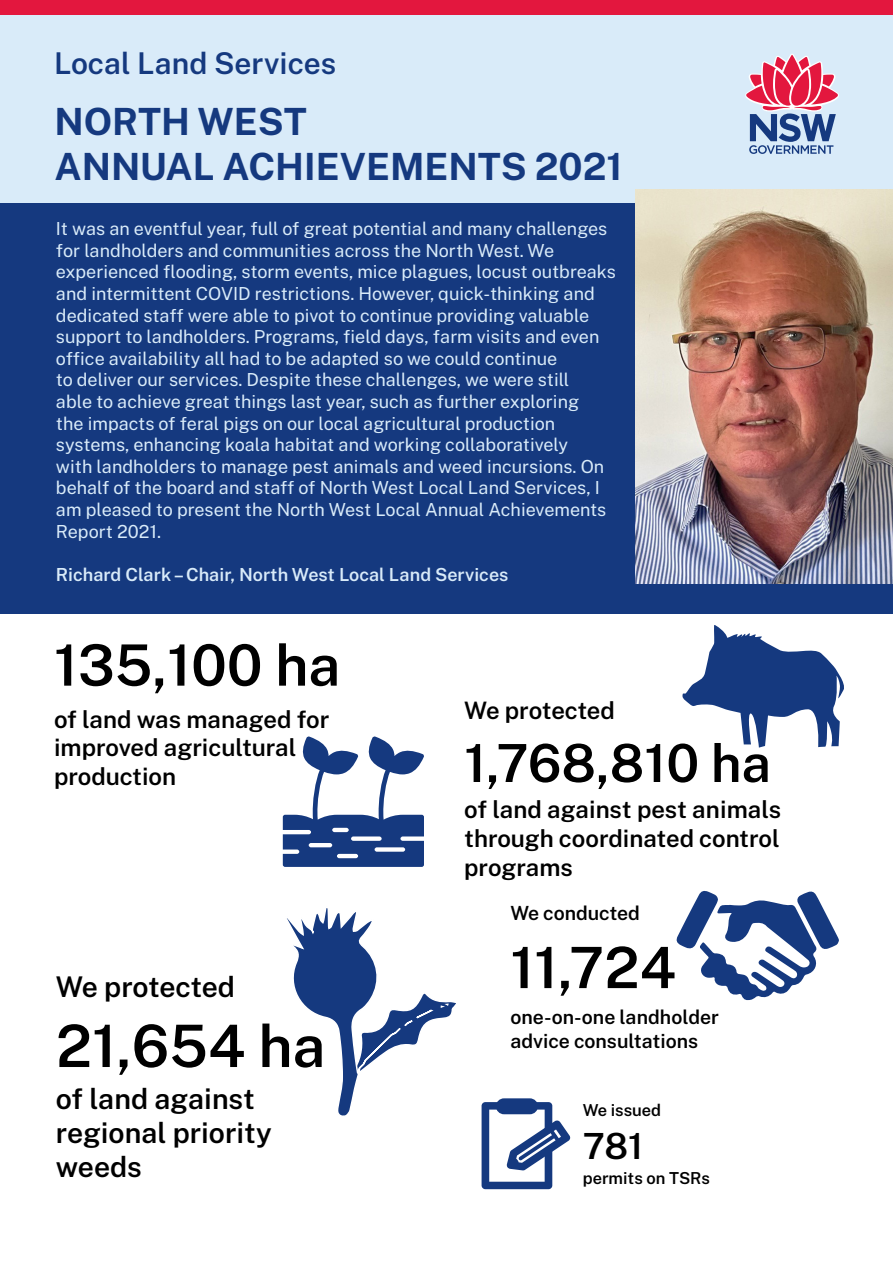
<style>
.page{position:relative;width:893px;height:1263px;background:#fff}
.page>*{position:absolute;margin:0;border:0;box-sizing:border-box;transform-origin:0 0}
.t1{font:600 58.5px "Public Sans";color:#000}
.t2{font:600 57px "Public Sans";color:#000}
.t3{font:600 52.5px "Public Sans";color:#000}
.Header_1{font:700 37.5px/45px "Public Sans";color:#15397f}
.t4{font:600 36px "Public Sans";color:#000}
.t5{font:600 30px "Public Sans";color:#15397f}
.t6{font:600 28.5px/34.2px "Public Sans";color:#000}
.t7{font:600 24px/28.8px "Public Sans";color:#000;text-align:justify}
.t8{font:600 19.5px/23.4px "Public Sans";color:#000}
.t9{font:18px/21.6px "Public Sans";color:#d9ebf9}
.t10{font:600 18px "Public Sans";color:#d9ebf9}
.t11{font:600 16.5px "Public Sans";color:#000}
</style>
<div class="page">
<div style="left:0;top:0;width:893px;height:252px;background:#d9ebf9"></div>
<div style="left:0;top:203px;width:893px;height:410px;background:#15397f"></div>
<img style="left:636px;top:189px;width:257px;height:394px">
<svg style="left:745px;top:54px;width:94px;height:100px"></svg>
<div style="left:0;top:0;width:893px;height:15px;background:#e3173e"></div>
<svg style="left:676px;top:890px;width:163px;height:110px"></svg>
<svg style="left:482px;top:1098px;width:88px;height:91px"></svg>
<svg style="left:682px;top:625px;width:162px;height:123px"></svg>
<svg style="left:283px;top:736px;width:173px;height:380px"></svg>
<p class="t5" style="left:54px;top:41px;width:284px">Local Land Services</p>
<p class="Header_1" style="left:54px;top:97px;width:570px">NORTH WEST<br>ANNUAL ACHIEVEMENTS 2021</p>
<p class="t9" style="left:56px;top:217px;width:562px">It was an eventful year, full of great potential and many challenges for landholders and communities across the North West. We experienced flooding, storm events, mice plagues, locust outbreaks and intermittent COVID restrictions. However, quick-thinking and dedicated staff were able to pivot to continue providing valuable support to landholders. Programs, field days, farm visits and even office availability all had to be adapted so we could continue<br>to deliver our services. Despite these challenges, we were still<br>able to achieve great things last year, such as further exploring<br>the impacts of feral pigs on our local agricultural production systems, enhancing koala habitat and working collaboratively<br>with landholders to manage pest animals and weed incursions. On behalf of the board and staff of North West Local Land Services, I am pleased to present the North West Local Annual Achievements Report 2021.</p>
<p class="t10" style="left:56px;top:561px;width:454px">Richard Clark – Chair, North West Local Land Services</p>
<p class="t2" style="left:54px;top:624px;width:288px">135,100 ha</p>
<p class="t7" style="left:54px;top:703px;width:277px;text-align:left">of land was managed for improved agricultural production</p>
<p class="t6" style="left:56px;top:968px;width:180px">We protected</p>
<p class="t1" style="left:56px;top:1003px;width:271px">21,654 ha</p>
<p class="t6" style="left:56px;top:1080px;width:217px">of land against regional priority weeds</p>
<p class="t7" style="left:464px;top:694px;width:152px">We protected</p>
<p class="t3" style="left:464px;top:725px;width:309px">1,768,810 ha</p>
<p class="t7" style="left:464px;top:793px;width:318px">of land against pest animals through coordinated control programs</p>
<p class="t8" style="left:510px;top:900px;width:131px">We conducted</p>
<p class="t2" style="left:510px;top:926px;width:167px">11,724</p>
<p class="t8" style="left:510px;top:1004px;width:210px">one-on-one landholder advice consultations</p>
<p class="t11" style="left:583px;top:1098px;width:80px">We issued</p>
<p class="t4" style="left:583px;top:1120px;width:62px">781</p>
<p class="t11" style="left:583px;top:1166px;width:129px">permits on TSRs</p>
</div>
